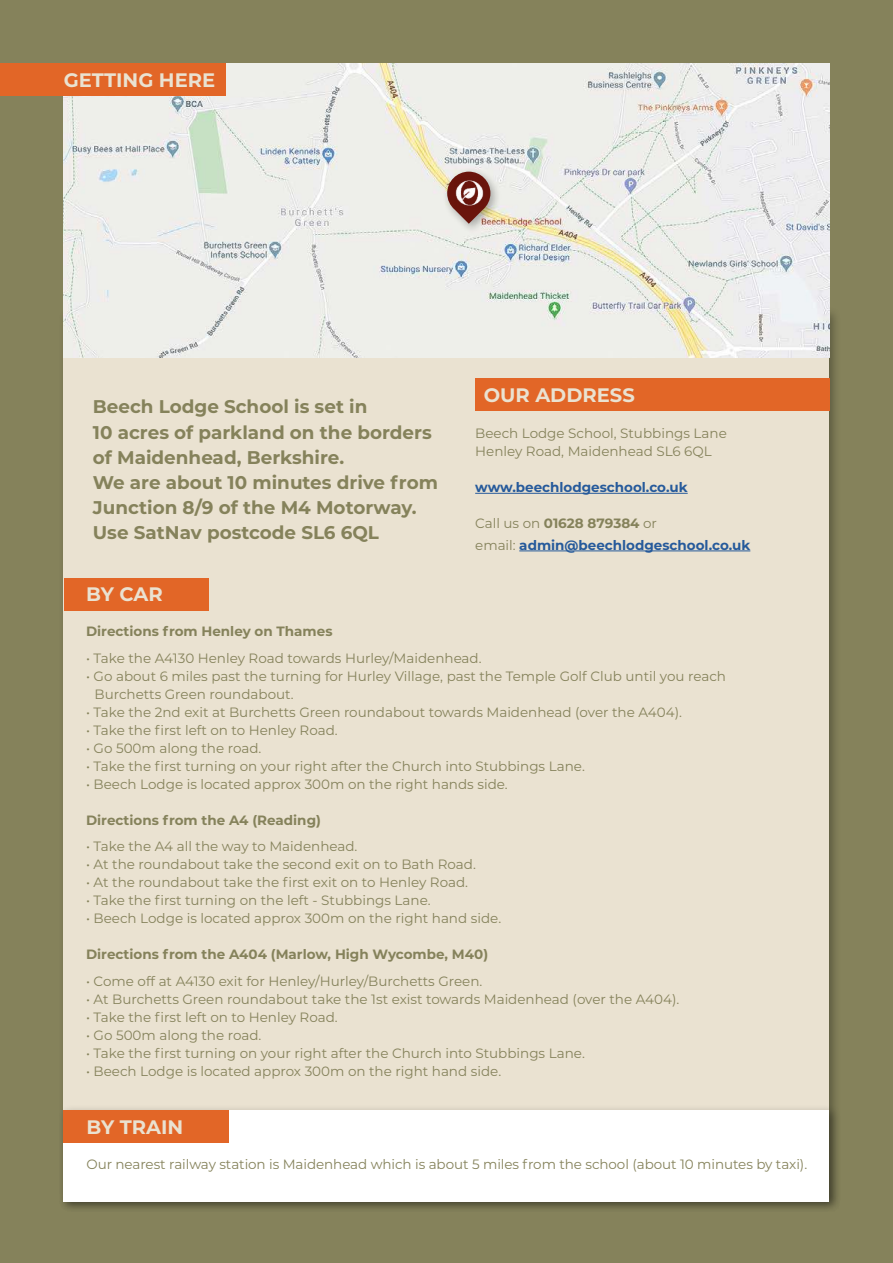
<style>
.page{position:relative;width:893px;height:1263px;background:#85825b}
.page>*{position:absolute;margin:0;border:0;box-sizing:border-box;transform-origin:0 0}
.t1{font:700 19.5px "Montserrat";color:#eae2d1}
.t2{font:700 18.3px/25px "Montserrat";color:#85825b}
.t3{font:13.5px/18px "Montserrat";color:#85825b}
.t4{font:700 13.5px "Montserrat";color:#85825b}
.t5{font:700 13.5px/21.6px "Montserrat";color:#265a9b}
.s1{font-weight:400;color:#85825b}
.s2{color:#85825b}
</style>
<div class="page">
<div style="left:63px;top:312px;width:766px;height:889px;background:#eae2d1"></div>
<div style="left:58px;top:1105px;width:782px;height:108px;background:#000;opacity:.3"></div>
<div style="left:63px;top:1110px;width:766px;height:91px;background:#fff"></div>
<div style="left:64px;top:1110px;width:165px;height:32px;background:#e26627"></div>
<div style="left:64px;top:578px;width:144px;height:33px;background:#e26627"></div>
<div style="left:475px;top:378px;width:354px;height:33px;background:#e26627"></div>
<hr style="left:475px;top:493px;width:213px;height:1px;background:#265a9b">
<hr style="left:519px;top:551px;width:231px;height:1px;background:#265a9b">
<img style="left:63px;top:63px;width:766px;height:295px">
<div style="left:0;top:63px;width:226px;height:33px;background:#e26627"></div>
<div style="left:442px;top:166px;width:60px;height:68px;background:#000;opacity:.3"></div>
<svg style="left:447px;top:172px;width:43px;height:52px"></svg>
<img style="left:454px;top:176px;width:30px;height:33px">
<h1 class="t1" style="left:64px;top:71px;width:153px">GETTING HERE</h1>
<h2 class="t2" style="left:93px;top:395px;width:347px">Beech Lodge School is set in<br>10 acres of parkland on the borders of Maidenhead, Berkshire.<br>We are about 10 minutes drive from<br>Junction 8/9 of the M4 Motorway.<br>Use SatNav postcode SL6 6QL</h2>
<h1 class="t1" style="left:484px;top:385px;width:153px">OUR ADDRESS</h1>
<p class="t3" style="left:475px;top:425px;width:253px">Beech Lodge School, Stubbings Lane<br>Henley Road, Maidenhead SL6 6QL</p>
<p class="t5" style="left:475px;top:477px;width:214px">www.beechlodgeschool.co.uk</p>
<p class="t5" style="left:475px;top:513px;width:277px"><span class="s1">Call us on</span> <span class="s2">01628 879384</span> <span class="s1">or<br>email:</span> admin@beechlodgeschool.co.uk</p>
<h1 class="t1" style="left:86px;top:585px;width:78px">BY CAR</h1>
<p class="t4" style="left:86px;top:625px;width:248px">Directions from Henley on Thames</p>
<p class="t3" style="left:86px;top:649px;width:397px">• Take the A4130 Henley Road towards Hurley/Maidenhead.</p>
<p class="t3" style="left:95px;top:667px;width:633px;text-indent:-9px">• Go about 6 miles past the turning for Hurley Village, past the Temple Golf Club until you reach<br>Burchetts Green roundabout.</p>
<p class="t3" style="left:86px;top:703px;width:597px">• Take the 2nd exit at Burchetts Green roundabout towards Maidenhead (over the A404).</p>
<p class="t3" style="left:86px;top:721px;width:253px">• Take the first left on to Henley Road.</p>
<p class="t3" style="left:86px;top:739px;width:177px">• Go 500m along the road.</p>
<p class="t3" style="left:86px;top:757px;width:500px">• Take the first turning on your right after the Church into Stubbings Lane.</p>
<p class="t3" style="left:86px;top:775px;width:423px">• Beech Lodge is located approx 300m on the right hands side.</p>
<p class="t4" style="left:86px;top:813px;width:236px">Directions from the A4 (Reading)</p>
<p class="t3" style="left:86px;top:838px;width:273px">• Take the A4 all the way to Maidenhead.</p>
<p class="t3" style="left:86px;top:856px;width:391px">• At the roundabout take the second exit on to Bath Road.</p>
<p class="t3" style="left:86px;top:874px;width:383px">• At the roundabout take the first exit on to Henley Road.</p>
<p class="t3" style="left:86px;top:892px;width:346px">• Take the first turning on the left - Stubbings Lane.</p>
<p class="t3" style="left:86px;top:910px;width:417px">• Beech Lodge is located approx 300m on the right hand side.</p>
<p class="t4" style="left:86px;top:948px;width:404px">Directions from the A404 (Marlow, High Wycombe, M40)</p>
<p class="t3" style="left:86px;top:972px;width:398px">• Come off at A4130 exit for Henley/Hurley/Burchetts Green.</p>
<p class="t3" style="left:86px;top:990px;width:595px">• At Burchetts Green roundabout take the 1st exist towards Maidenhead (over the A404).</p>
<p class="t3" style="left:86px;top:1008px;width:253px">• Take the first left on to Henley Road.</p>
<p class="t3" style="left:86px;top:1026px;width:177px">• Go 500m along the road.</p>
<p class="t3" style="left:86px;top:1044px;width:500px">• Take the first turning on your right after the Church into Stubbings Lane.</p>
<p class="t3" style="left:86px;top:1062px;width:417px">• Beech Lodge is located approx 300m on the right hand side.</p>
<h1 class="t1" style="left:86px;top:1117px;width:98px">BY TRAIN</h1>
<p class="t3" style="left:86px;top:1155px;width:722px">Our nearest railway station is Maidenhead which is about 5 miles from the school (about 10 minutes by taxi).</p>
</div>
